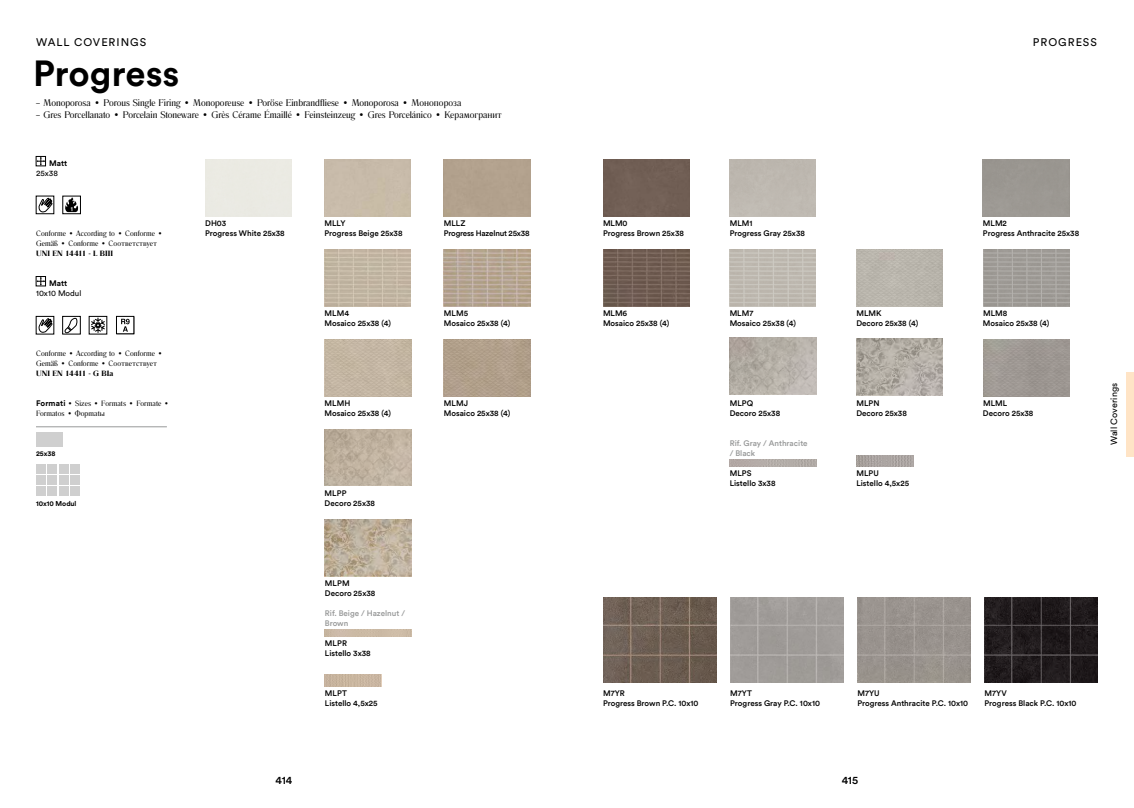
<style>
.page{position:relative;width:1134px;height:808px;background:#fff}
.page>*{position:absolute;margin:0;border:0;box-sizing:border-box;transform-origin:0 0}
.t1{font:700 36px "LL Circular Cyr PR";color:#000}
.t2{font:11px "LL Circular Cyr PR";letter-spacing:.085em;color:#000}
.t3{font:500 11px "Circular Pro";letter-spacing:-.01em;color:#000}
.t4{font:10px "Romana";color:#000}
.t5{font:9px "LL Circular Cyr PR";letter-spacing:.005em;color:#000}
.t6{font:500 8px/10px "Circular Pro";color:#000}
.t7{font:8px/10px "Romana";letter-spacing:.01em;color:#000}
.t8{font:500 8px/10px "Circular Pro";color:#989999}
.t9{font:8px "Romana Dem";letter-spacing:.005em;color:#000}
.t10{font:500 8px/10px "Circular Pro";letter-spacing:-.025em;color:#000}
.t11{font:8px "LL Circular Cyr PR";color:#000}
.t12{font:700 8px "LL Circular Cyr PR";letter-spacing:-.005em;color:#000}
.t13{font:700 7px "LL Circular Cyr PR";letter-spacing:-.005em;color:#000}
.s1{font-family:"LL Circular Cyr PR";font-weight:700}
</style>
<div class="page">
<div style="left:1127px;top:372px;width:7px;height:84px;background:#ffe4c6"></div>
<hr style="left:36px;top:426px;width:131px;height:1px;background:#989999">
<svg style="left:38px;top:198px;width:14px;height:15px"></svg>
<div style="left:63px;top:196px;width:18px;height:18px;border:1px solid #000"></div>
<svg style="left:65px;top:197px;width:13px;height:15px"></svg>
<div style="left:36px;top:433px;width:26px;height:14px;background:#cfcfcf"></div>
<div style="left:36px;top:486px;width:10px;height:10px;background:#cfcfcf"></div>
<div style="left:47px;top:486px;width:10px;height:10px;background:#cfcfcf"></div>
<div style="left:59px;top:486px;width:10px;height:10px;background:#cfcfcf"></div>
<div style="left:70px;top:486px;width:10px;height:10px;background:#cfcfcf"></div>
<div style="left:36px;top:475px;width:10px;height:10px;background:#cfcfcf"></div>
<div style="left:47px;top:475px;width:10px;height:10px;background:#cfcfcf"></div>
<div style="left:59px;top:475px;width:10px;height:10px;background:#cfcfcf"></div>
<div style="left:70px;top:475px;width:10px;height:10px;background:#cfcfcf"></div>
<div style="left:36px;top:464px;width:10px;height:10px;background:#cfcfcf"></div>
<div style="left:47px;top:464px;width:10px;height:10px;background:#cfcfcf"></div>
<div style="left:59px;top:464px;width:10px;height:10px;background:#cfcfcf"></div>
<div style="left:70px;top:464px;width:10px;height:10px;background:#cfcfcf"></div>
<img style="left:444px;top:250px;width:86px;height:56px">
<img style="left:444px;top:339px;width:86px;height:57px">
<img style="left:325px;top:249px;width:86px;height:57px">
<img style="left:325px;top:629px;width:86px;height:7px">
<img style="left:325px;top:675px;width:57px;height:11px">
<img style="left:325px;top:340px;width:86px;height:56px">
<img style="left:325px;top:429px;width:86px;height:57px">
<img style="left:325px;top:519px;width:86px;height:57px">
<div style="left:36px;top:316px;width:18px;height:18px;border:1px solid #000"></div>
<svg style="left:38px;top:318px;width:14px;height:15px"></svg>
<div style="left:89px;top:316px;width:18px;height:18px;border:1px solid #000"></div>
<svg style="left:91px;top:318px;width:14px;height:15px"></svg>
<div style="left:62px;top:316px;width:18px;height:18px;border:1px solid #000"></div>
<svg style="left:65px;top:318px;width:12px;height:15px"></svg>
<div style="left:116px;top:316px;width:18px;height:18px;border:1px solid #000"></div>
<svg style="left:117px;top:317px;width:17px;height:17px"></svg>
<div style="left:36px;top:276px;width:10px;height:10px;border:1px solid #000"></div>
<svg style="left:36px;top:277px;width:9px;height:9px"></svg>
<div style="left:36px;top:156px;width:10px;height:10px;border:1px solid #000"></div>
<svg style="left:36px;top:157px;width:9px;height:9px"></svg>
<img style="left:983px;top:250px;width:86px;height:56px">
<img style="left:983px;top:340px;width:86px;height:56px">
<img style="left:730px;top:249px;width:86px;height:57px">
<img style="left:730px;top:338px;width:86px;height:57px">
<img style="left:730px;top:459px;width:86px;height:7px">
<div style="left:856px;top:250px;width:87px;height:56px;background:#b9b5ac"></div>
<img style="left:856px;top:339px;width:87px;height:56px">
<img style="left:856px;top:456px;width:57px;height:10px">
<div style="left:603px;top:159px;width:86px;height:57px;background:#715f55"></div>
<img style="left:603px;top:249px;width:86px;height:57px">
<img style="left:603px;top:597px;width:113px;height:85px">
<img style="left:730px;top:597px;width:113px;height:85px">
<img style="left:857px;top:597px;width:114px;height:85px">
<img style="left:984px;top:597px;width:114px;height:85px">
<h2 class="t2" style="left:36px;top:35px;width:112px">WALL COVERINGS</h2>
<h1 class="t1" style="left:33px;top:49px;width:148px">Progress</h1>
<p class="t4" style="left:36px;top:97px;width:427px">– Monoporosa • Porous Single Firing • Monoporeuse • Poröse Einbrandfliese • Monoporosa • Монопороза</p>
<p class="t4" style="left:36px;top:109px;width:467px">– Gres Porcellanato • Porcelain Stoneware • Grès Cérame Émaillé • Feinsteinzeug • Gres Porcelánico • Керамогранит</p>
<p class="t12" style="left:49px;top:158px;width:19px">Matt</p>
<p class="t11" style="left:36px;top:168px;width:24px">25x38</p>
<p class="t7" style="left:36px;top:229px;width:128px">Conforme • According to • Conforme •<br>Gemäß • Conforme • Соответствует</p>
<p class="t9" style="left:36px;top:249px;width:79px">UNI EN 14411 - L BIII</p>
<p class="t12" style="left:49px;top:278px;width:19px">Matt</p>
<p class="t11" style="left:36px;top:288px;width:47px">10x10 Modul</p>
<p class="t7" style="left:36px;top:349px;width:128px">Conforme • According to • Conforme •<br>Gemäß • Conforme • Соответствует</p>
<p class="t9" style="left:36px;top:369px;width:79px">UNI EN 14411 - G BIa</p>
<p class="t7" style="left:36px;top:399px;width:135px"><span class="s1">Formati</span> • Sizes • Formats • Formate •<br>Formatos • Фoрmatы</p>
<p class="t13" style="left:36px;top:449px;width:21px">25x38</p>
<p class="t13" style="left:36px;top:499px;width:42px">10x10 Modul</p>
<p class="t6" style="left:205px;top:218px;width:81px">DH03<br>Progress White 25x38</p>
<p class="t6" style="left:325px;top:218px;width:79px">MLLY<br>Progress Beige 25x38</p>
<p class="t6" style="left:325px;top:308px;width:68px">MLM4<br>Mosaico 25x38 (4)</p>
<p class="t6" style="left:325px;top:398px;width:68px">MLMH<br>Mosaico 25x38 (4)</p>
<p class="t6" style="left:325px;top:488px;width:52px">MLPP<br>Decoro 25x38</p>
<p class="t10" style="left:444px;top:218px;width:87px">MLLZ<br>Progress Hazelnut 25x38</p>
<p class="t6" style="left:444px;top:308px;width:68px">MLM5<br>Mosaico 25x38 (4)</p>
<p class="t6" style="left:444px;top:398px;width:68px">MLMJ<br>Mosaico 25x38 (4)</p>
<h2 class="t2" style="left:1033px;top:35px;width:66px">PROGRESS</h2>
<p class="t6" style="left:603px;top:218px;width:82px">MLM0<br>Progress Brown 25x38</p>
<p class="t6" style="left:603px;top:308px;width:68px">MLM6<br>Mosaico 25x38 (4)</p>
<p class="t6" style="left:730px;top:218px;width:77px">MLM1<br>Progress Gray 25x38</p>
<p class="t6" style="left:730px;top:308px;width:68px">MLM7<br>Mosaico 25x38 (4)</p>
<p class="t6" style="left:730px;top:398px;width:52px">MLPQ<br>Decoro 25x38</p>
<p class="t8" style="left:730px;top:438px;width:79px">Rif. Gray / Anthracite / Black</p>
<p class="t6" style="left:730px;top:468px;width:47px">MLPS<br>Listello 3x38</p>
<p class="t6" style="left:856px;top:308px;width:63px">MLMK<br>Decoro 25x38 (4)</p>
<p class="t6" style="left:856px;top:398px;width:52px">MLPN<br>Decoro 25x38</p>
<p class="t6" style="left:856px;top:468px;width:54px">MLPU<br>Listello 4,5x25</p>
<p class="t6" style="left:983px;top:218px;width:98px">MLM2<br>Progress Anthracite 25x38</p>
<p class="t6" style="left:983px;top:308px;width:68px">MLM8<br>Mosaico 25x38 (4)</p>
<p class="t6" style="left:983px;top:398px;width:52px">MLML<br>Decoro 25x38</p>
<p class="t5" style="left:1108px;top:445px;width:64px;rotate:-90deg">Wall Coverings</p>
<p class="t6" style="left:325px;top:578px;width:52px">MLPM<br>Decoro 25x38</p>
<p class="t8" style="left:325px;top:608px;width:82px">Rif. Beige / Hazelnut /<br>Brown</p>
<p class="t6" style="left:325px;top:638px;width:47px">MLPR<br>Listello 3x38</p>
<p class="t6" style="left:325px;top:688px;width:54px">MLPT<br>Listello 4,5x25</p>
<p class="t6" style="left:603px;top:688px;width:97px">M7YR<br>Progress Brown P.C. 10x10</p>
<p class="t6" style="left:730px;top:688px;width:91px">M7YT<br>Progress Gray P.C. 10x10</p>
<p class="t6" style="left:857px;top:688px;width:112px">M7YU<br>Progress Anthracite P.C. 10x10</p>
<p class="t6" style="left:984px;top:688px;width:93px">M7YV<br>Progress Black P.C. 10x10</p>
<h2 class="t3" style="left:276px;top:773px;width:18px">414</h2>
<h2 class="t3" style="left:842px;top:773px;width:18px">415</h2>
</div>
